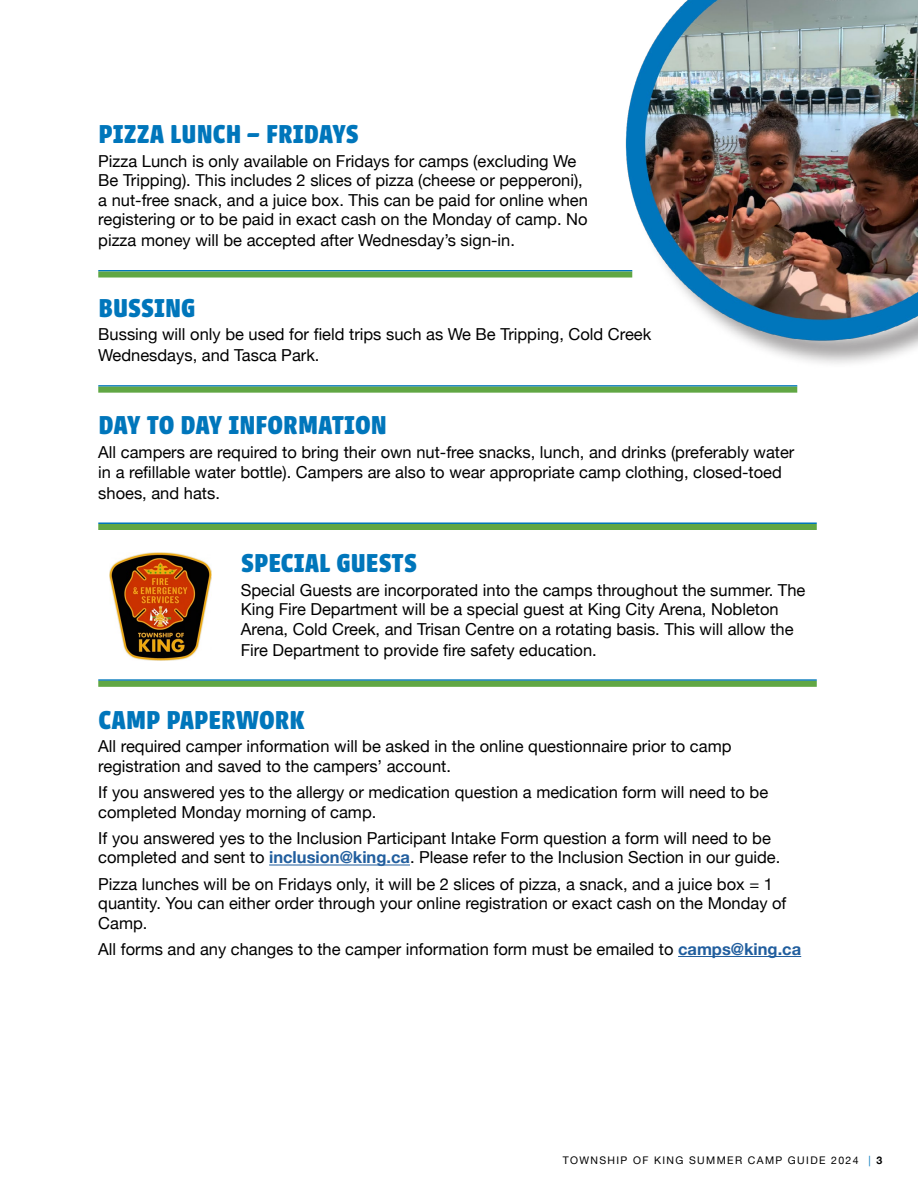
<style>
.page{position:relative;width:918px;height:1188px;background:#fff}
.page>*{position:absolute;margin:0;border:0;box-sizing:border-box;transform-origin:0 0}
.regular_paragraph{font:700 28.5px "Urbana";letter-spacing:.025em;color:#0076bb}
.regular_paragraph-2{font:16.5px/19.5px "Helvetica Neue";color:#000}
.t1{font:10.5px "Helvetica Neue";letter-spacing:.13em;color:#000}
.s1{font-weight:700;color:#215e9e}
.s2{color:#0076bb}
.s3{font-weight:700}
</style>
<div class="page">
<img style="left:625px;top:0;width:293px;height:391px">
<hr style="left:98px;top:270px;width:534px;height:2px;background:#0076bb">
<div style="left:98px;top:272px;width:534px;height:6px;background:#61a744"></div>
<hr style="left:98px;top:385px;width:699px;height:2px;background:#0076bb">
<div style="left:98px;top:387px;width:699px;height:6px;background:#61a744"></div>
<hr style="left:98px;top:522px;width:719px;height:2px;background:#0076bb">
<div style="left:98px;top:524px;width:719px;height:6px;background:#61a744"></div>
<hr style="left:98px;top:679px;width:719px;height:2px;background:#0076bb">
<div style="left:98px;top:681px;width:719px;height:6px;background:#61a744"></div>
<hr style="left:269px;top:865px;width:141px;height:1px;background:#215e9e">
<hr style="left:678px;top:956px;width:123px;height:1px;background:#215e9e">
<img style="left:109px;top:552px;width:102px;height:108px">
<p class="regular_paragraph" style="left:99px;top:118px;width:261px">PIZZA LUNCH – FRIDAYS</p>
<p class="regular_paragraph-2" style="left:98px;top:152px;width:491px">Pizza Lunch is only available on Fridays for camps (excluding We Be Tripping). This includes 2 slices of pizza (cheese or pepperoni), a nut-free snack, and a juice box. This can be paid for online when registering or to be paid in exact cash on the Monday of camp. No</p>
<p class="regular_paragraph-2" style="left:98px;top:232px;width:418px">pizza money will be accepted after Wednesday’s sign-in.</p>
<p class="regular_paragraph" style="left:99px;top:291px;width:98px">BUSSING</p>
<p class="regular_paragraph-2" style="left:98px;top:325px;width:555px;line-height:21px">Bussing will only be used for field trips such as We Be Tripping, Cold Creek<br>Wednesdays, and Tasca Park.</p>
<p class="regular_paragraph" style="left:99px;top:409px;width:289px">DAY TO DAY INFORMATION</p>
<p class="regular_paragraph-2" style="left:98px;top:444px;width:698px">All campers are required to bring their own nut-free snacks, lunch, and drinks (preferably water in a refillable water bottle). Campers are also to wear appropriate camp clothing, closed-toed</p>
<p class="regular_paragraph-2" style="left:98px;top:484px;width:123px">shoes, and hats.</p>
<p class="regular_paragraph" style="left:242px;top:546px;width:177px">SPECIAL GUESTS</p>
<p class="regular_paragraph-2" style="left:241px;top:581px;width:566px">Special Guests are incorporated into the camps throughout the summer. The<br>King Fire Department will be a special guest at King City Arena, Nobleton<br>Arena, Cold Creek, and Trisan Centre on a rotating basis. This will allow the</p>
<p class="regular_paragraph-2" style="left:241px;top:641px;width:358px">Fire Department to provide fire safety education.</p>
<p class="regular_paragraph" style="left:99px;top:703px;width:207px">CAMP PAPERWORK</p>
<p class="regular_paragraph-2" style="left:98px;top:738px;width:635px">All required camper information will be asked in the online questionnaire prior to camp registration and saved to the campers’ account.</p>
<p class="regular_paragraph-2" style="left:98px;top:783px;width:672px">If you answered yes to the allergy or medication question a medication form will need to be completed Monday morning of camp.</p>
<p class="regular_paragraph-2" style="left:98px;top:829px;width:684px">If you answered yes to the Inclusion Participant Intake Form question a form will need to be completed and sent to <span class="s1">inclusion@king.ca</span>. Please refer to the Inclusion Section in our guide.</p>
<p class="regular_paragraph-2" style="left:98px;top:875px;width:690px">Pizza lunches will be on Fridays only, it will be 2 slices of pizza, a snack, and a juice box = 1 quantity. You can either order through your online registration or exact cash on the Monday of<br>Camp.</p>
<p class="regular_paragraph-2" style="left:98px;top:940px;width:704px">All forms and any changes to the camper information form must be emailed to <span class="s1">camps@king.ca</span></p>
<p class="t1" style="left:563px;top:1152px;width:321px">TOWNSHIP OF KING SUMMER CAMP GUIDE 2024 <span class="s2">|</span> <span class="s3">3</span></p>
</div>
